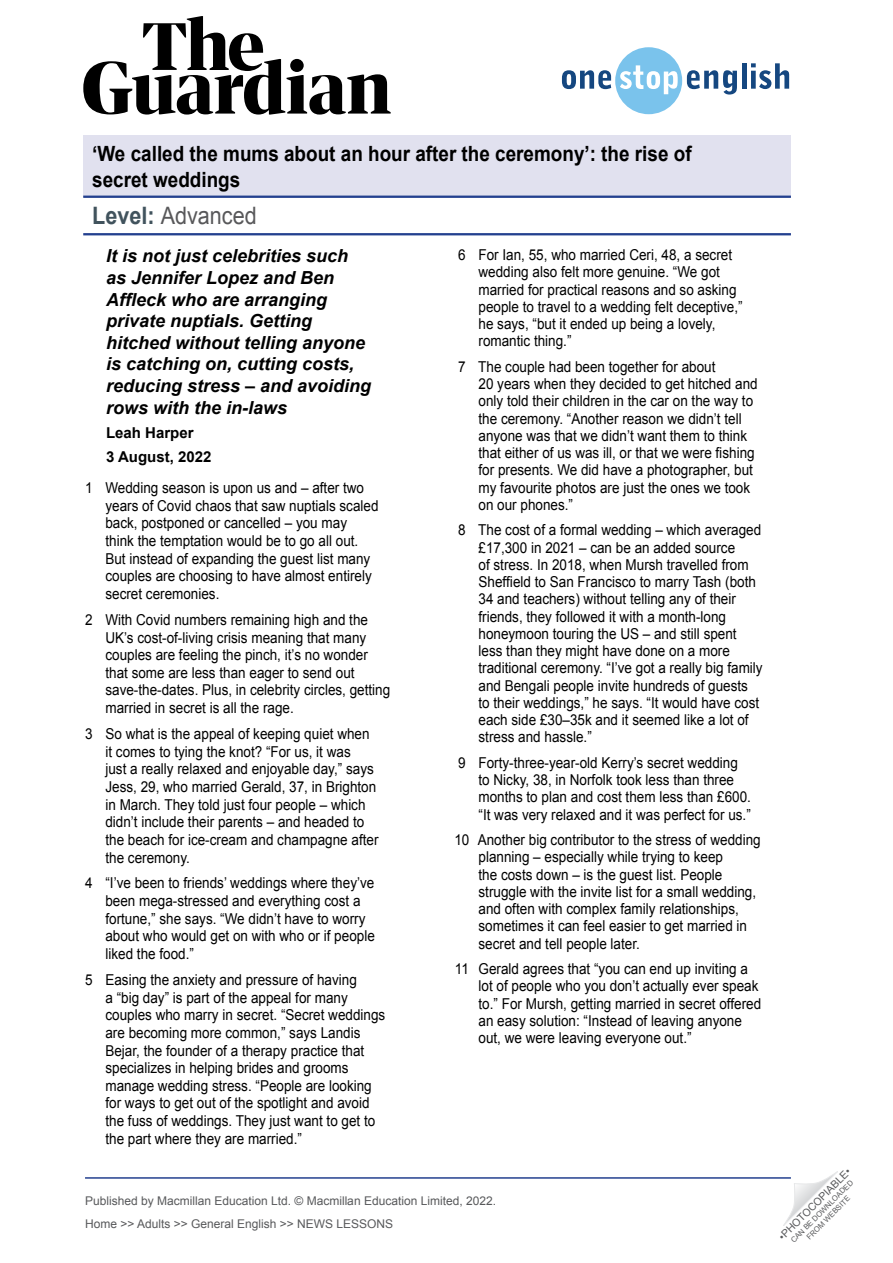
<style>
.page{position:relative;width:893px;height:1263px;background:#fff}
.page>*{position:absolute;margin:0;border:0;box-sizing:border-box;transform-origin:0 0}
.t1{font:24px "Arial";color:#58585a;scale:.9 1}
.t2{font:700 21px/25.2px "Arial";color:#000;scale:.9 1}
.Article__Main_subtit{font:italic 700 18px/21.6px "Arial";color:#000}
.Article__Body_text{font:15px/17.2px "Arial";color:#000;scale:.9 1}
.Article__Main_subtit-2{font:700 15px "Arial";color:#000}
.t3{font:12px/23px "Arial";color:#58595b}
.t4{font:10.5px "Arial";color:#58595b}
.t5{font:7.5px/9px "Arial";color:#58595b;text-align:center}
.s1{font-weight:700;color:#41535d}
</style>
<div class="page">
<hr style="left:85px;top:1177px;width:706px;height:2px;background:#23408f">
<svg style="left:783px;top:1171px;width:55px;height:55px"></svg>
<div style="left:83px;top:136px;width:708px;height:61px;background:#e1e1ef"></div>
<hr style="left:83px;top:196px;width:708px;height:2px;background:#23408f">
<hr style="left:83px;top:233px;width:708px;height:2px;background:#23408f">
<svg style="left:83px;top:16px;width:308px;height:99px"></svg>
<svg style="left:562px;top:47px;width:175px;height:67px"></svg>
<hr style="left:742px;top:63px;width:4px;height:26px;background:#154780">
<svg style="left:751px;top:63px;width:38px;height:26px"></svg>
<h2 class="t2" style="left:92px;top:142px;width:667px">‘We called the mums about an hour after the ceremony’: the rise of secret weddings</h2>
<h1 class="t1" style="left:92px;top:200px;width:184px"><span class="s1">Level:</span> Advanced</h1>
<p class="Article__Main_subtit" style="left:106px;top:246px;width:267px">It is not just celebrities such as Jennifer Lopez and Ben<br>Affleck who are arranging private nuptials. Getting hitched without telling anyone is catching on, cutting costs, reducing stress – and avoiding rows with the in-laws</p>
<p class="Article__Main_subtit-2" style="left:106px;top:422px;width:89px">Leah Harper</p>
<p class="Article__Main_subtit-2" style="left:106px;top:446px;width:107px">3 August, 2022</p>
<p class="Article__Body_text" style="left:105px;top:479px;width:305px;line-height:17.7px">Wedding season is upon us and – after two years of Covid chaos that saw nuptials scaled back, postponed or cancelled – you may think the temptation would be to go all out.<br>But instead of expanding the guest list many couples are choosing to have almost entirely secret ceremonies.</p>
<p class="Article__Body_text" style="left:105px;top:611px;width:318px;line-height:17.7px">With Covid numbers remaining high and the UK’s cost-of-living crisis meaning that many couples are feeling the pinch, it’s no wonder that some are less than eager to send out save-the-dates. Plus, in celebrity circles, getting married in secret is all the rage.</p>
<p class="Article__Body_text" style="left:105px;top:725px;width:305px;line-height:17.7px">So what is the appeal of keeping quiet when it comes to tying the knot? “For us, it was<br>just a really relaxed and enjoyable day,” says Jess, 29, who married Gerald, 37, in Brighton in March. They told just four people – which didn’t include their parents – and headed to the beach for ice-cream and champagne after the ceremony.</p>
<p class="Article__Body_text" style="left:105px;top:874px;width:301px;line-height:17.7px">“I’ve been to friends’ weddings where they’ve been mega-stressed and everything cost a fortune,” she says. “We didn’t have to worry about who would get on with who or if people liked the food.”</p>
<p class="Article__Body_text" style="left:105px;top:971px;width:312px;line-height:17.7px">Easing the anxiety and pressure of having<br>a “big day” is part of the appeal for many couples who marry in secret. “Secret weddings are becoming more common,” says Landis Bejar, the founder of a therapy practice that specializes in helping brides and grooms manage wedding stress. “People are looking for ways to get out of the spotlight and avoid the fuss of weddings. They just want to get to the part where they are married.”</p>
<p class="Article__Body_text" style="left:458px;top:246px;width:10px">6</p>
<p class="Article__Body_text" style="left:478px;top:246px;width:295px">For Ian, 55, who married Ceri, 48, a secret wedding also felt more genuine. “We got married for practical reasons and so asking people to travel to a wedding felt deceptive,” he says, “but it ended up being a lovely, romantic thing.”</p>
<p class="Article__Body_text" style="left:478px;top:358px;width:312px">The couple had been together for about<br>20 years when they decided to get hitched and only told their children in the car on the way to the ceremony. “Another reason we didn’t tell anyone was that we didn’t want them to think that either of us was ill, or that we were fishing for presents. We did have a photographer, but my favourite photos are just the ones we took on our phones.”</p>
<p class="Article__Body_text" style="left:478px;top:522px;width:317px">The cost of a formal wedding – which averaged £17,300 in 2021 – can be an added source<br>of stress. In 2018, when Mursh travelled from Sheffield to San Francisco to marry Tash (both 34 and teachers) without telling any of their friends, they followed it with a month-long honeymoon touring the US – and still spent less than they might have done on a more traditional ceremony. “I’ve got a really big family and Bengali people invite hundreds of guests to their weddings,” he says. “It would have cost each side £30–35k and it seemed like a lot of stress and hassle.”</p>
<p class="Article__Body_text" style="left:478px;top:754px;width:304px">Forty-three-year-old Kerry’s secret wedding to Nicky, 38, in Norfolk took less than three months to plan and cost them less than £600. “It was very relaxed and it was perfect for us.”</p>
<p class="Article__Body_text" style="left:478px;top:831px;width:316px">Another big contributor to the stress of wedding planning – especially while trying to keep<br>the costs down – is the guest list. People struggle with the invite list for a small wedding, and often with complex family relationships, sometimes it can feel easier to get married in secret and tell people later.</p>
<p class="Article__Body_text" style="left:478px;top:960px;width:316px">Gerald agrees that “you can end up inviting a lot of people who you don’t actually ever speak to.” For Mursh, getting married in secret offered an easy solution: “Instead of leaving anyone out, we were leaving everyone out.”</p>
<p class="Article__Body_text" style="left:458px;top:358px;width:10px">7</p>
<p class="Article__Body_text" style="left:85px;top:479px;width:10px">1</p>
<p class="Article__Body_text" style="left:458px;top:521px;width:10px">8</p>
<p class="Article__Body_text" style="left:85px;top:611px;width:10px">2</p>
<p class="Article__Body_text" style="left:85px;top:725px;width:10px">3</p>
<p class="Article__Body_text" style="left:458px;top:754px;width:10px">9</p>
<p class="Article__Body_text" style="left:454px;top:831px;width:18px">10</p>
<p class="Article__Body_text" style="left:85px;top:874px;width:10px">4</p>
<p class="Article__Body_text" style="left:455px;top:960px;width:17px">11</p>
<p class="Article__Body_text" style="left:85px;top:971px;width:10px">5</p>
<p class="t3" style="left:85px;top:1189px;width:413px">Published by Macmillan Education Ltd. © Macmillan Education Limited, 2022.<br>Home &gt;&gt; Adults &gt;&gt; General English &gt;&gt; NEWS LESSONS</p>
<p class="t4" style="left:776px;top:1233px;width:99px;rotate:-45deg">•PHOTOCOPIABLE•</p>
<p class="t5" style="left:789px;top:1238px;width:86px;rotate:-45deg">CAN BE DOWNLOADED<br>FROM WEBSITE</p>
</div>
